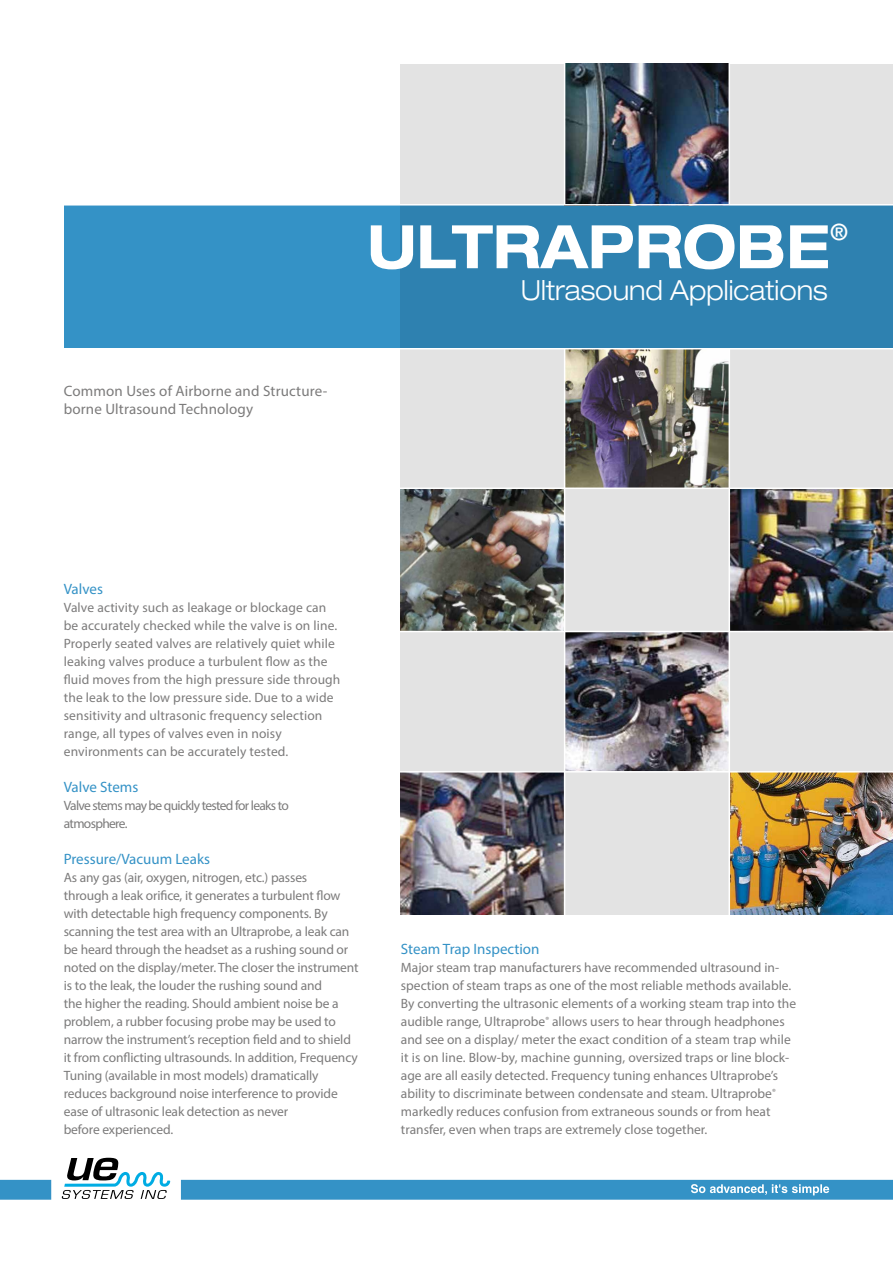
<style>
.page{position:relative;width:893px;height:1263px;background:#fff}
.page>*{position:absolute;margin:0;border:0;box-sizing:border-box;transform-origin:0 0}
.t1{font:700 expanded 60px "Helvetica Neue LT Std";color:#fff;scale:.94 1}
.t2{font:300 expanded 27.75px "Helvetica Neue LT Std";color:#fff;scale:.94 1}
.t3{font:500 expanded 22.5px "Helvetica Neue LT Std";color:#fff}
.t4{font:15px/18px "Myriad Pro";letter-spacing:.01em;color:#7c7b7b}
.t5{font:15px "Myriad Pro";color:#3492c6}
.t6{font:13.5px/18px "Myriad Pro";color:#7c7b7b}
.t7{font:13.5px/18px "Myriad Pro";letter-spacing:-.05em;color:#7c7b7b}
</style>
<div class="page">
<div style="left:401px;top:64px;width:492px;height:850px;background:#e3e3e3"></div>
<img style="left:566px;top:349px;width:163px;height:138px">
<div style="left:64px;top:206px;width:829px;height:142px;background:linear-gradient(to right,#3594c9,#2c7ca9)"></div>
<img style="left:730px;top:489px;width:163px;height:142px">
<img style="left:401px;top:489px;width:163px;height:142px">
<img style="left:565px;top:64px;width:163px;height:140px">
<hr style="left:400px;top:487px;width:493px;height:2px;background:#fff">
<hr style="left:0;top:348px;width:893px;height:1px;background:#fff">
<hr style="left:564px;top:59px;width:1px;height:146px;background:#fff">
<hr style="left:729px;top:61px;width:1px;height:144px;background:#fff">
<img style="left:565px;top:632px;width:164px;height:139px">
<img style="left:401px;top:772px;width:163px;height:142px">
<img style="left:730px;top:772px;width:163px;height:142px">
<hr style="left:0;top:204px;width:893px;height:2px;background:#fff">
<hr style="left:400px;top:771px;width:493px;height:1px;background:#fff">
<svg style="left:0;top:1158px;width:893px;height:42px"></svg>
<hr style="left:729px;top:348px;width:1px;height:569px;background:#fff">
<hr style="left:564px;top:348px;width:1px;height:569px;background:#fff">
<hr style="left:399px;top:631px;width:494px;height:1px;background:#fff">
<p class="t4" style="left:64px;top:382px;width:265px">Common Uses of Airborne and Structure&shy;borne Ultrasound Technology</p>
<h1 class="t1" style="left:367px;top:209px;width:494px">ULTRAPROBE</h1>
<h3 class="t3" style="left:830px;top:218px;width:19px">®</h3>
<h2 class="t2" style="left:521px;top:274px;width:328px">Ultrasound Applications</h2>
<p class="t5" style="left:64px;top:580px;width:41px">Valves</p>
<p class="t6" style="left:64px;top:598px;width:278px">Valve activity such as leakage or blockage can be accurately checked while the valve is on line.<br>Properly seated valves are relatively quiet while leaking valves produce a turbulent flow as the fluid moves from the high pressure side through the leak to the low pressure side. Due to a wide sensitivity and ultrasonic frequency selection range, all types of valves even in noisy environments can be accurately tested.</p>
<p class="t5" style="left:64px;top:778px;width:76px">Valve Stems</p>
<p class="t7" style="left:64px;top:796px;width:227px">Valve stems may be quickly tested for leaks to atmosphere.</p>
<p class="t5" style="left:64px;top:850px;width:148px">Pressure/Vacuum Leaks</p>
<p class="t6" style="left:64px;top:868px;width:296px">As any gas (air, oxygen, nitrogen, etc.) passes<br>through a leak orifice, it generates a turbulent flow with detectable high frequency components. By scanning the test area with an Ultraprobe, a leak can be heard through the headset as a rushing sound or noted on the display/meter. The closer the instrument is to the leak, the louder the rushing sound and<br>the higher the reading. Should ambient noise be a problem, a rubber focusing probe may be used to narrow the instrument’s reception field and to shield it from conflicting ultrasounds. In addition, Frequency Tuning (available in most models) dramatically reduces background noise interference to provide ease of ultrasonic leak detection as never<br>before experienced.</p>
<p class="t5" style="left:401px;top:940px;width:140px">Steam Trap Inspection</p>
<p class="t6" style="left:401px;top:958px;width:397px">Major steam trap manufacturers have recommended ultrasound in&shy;spection of steam traps as one of the most reliable methods available.<br>By converting the ultrasonic elements of a working steam trap into the audible range, Ultraprobe<sup>®</sup> allows users to hear through headphones and see on a display/ meter the exact condition of a steam trap while it is on line. Blow-by, machine gunning, oversized traps or line block&shy;age are all easily detected. Frequency tuning enhances Ultraprobe’s ability to discriminate between condensate and steam. Ultraprobe<sup>® </sup>markedly reduces confusion from extraneous sounds or from heat transfer, even when traps are extremely close together.</p>
</div>
